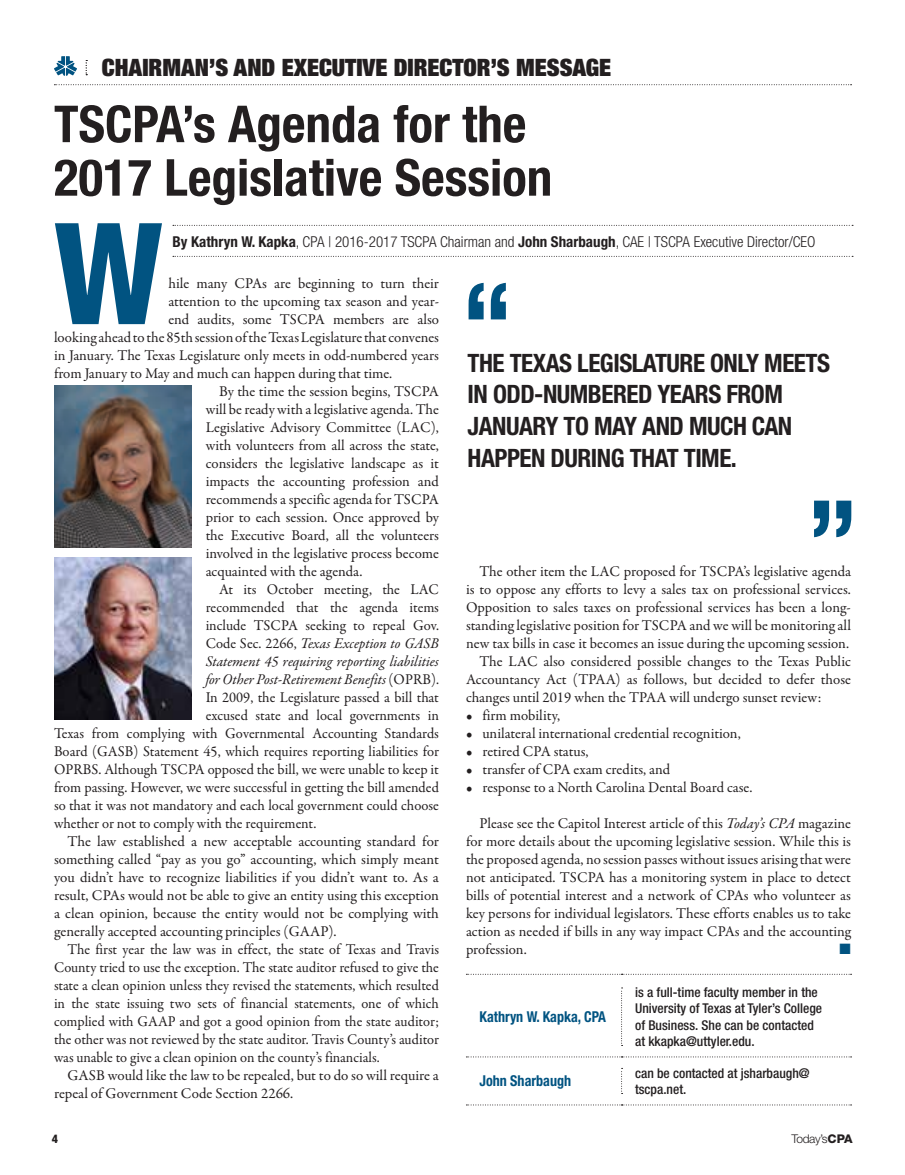
<style>
.page{position:relative;width:905px;height:1175px;background:#fff}
.page>*{position:absolute;margin:0;border:0;box-sizing:border-box;transform-origin:0 0}
.t1{font:800 condensed 141.3px "Helvetica Neue LT Std";color:#015381}
.t2{font:700 condensed 51px/53.6px "Helvetica Neue LT Std";color:#231f20}
.t3{font:700 condensed 25.35px/31.7px "Helvetica Neue LT Std";letter-spacing:-.02em;color:#231f20}
.t4{font:900 condensed 24px "Helvetica Neue LT Std";color:#231f20}
.t5{font:15px/18px "Garamond Premr Pro";color:#231f20;text-align:justify}
.t6{font:15px "Garamond Premr Pro";color:#231f20;scale:.96 1}
.t7{font:italic 15px "Garamond Premr Pro";letter-spacing:-.005em;color:#231f20}
.t8{font:300 condensed 15px "Helvetica Neue LT Std";color:#231f20}
.t9{font:700 condensed 15px "Helvetica Neue LT Std";color:#015381;scale:.94 1}
.t10{font:15px "Zapf Dingbats ITC";color:#015381}
.t11{font:500 condensed 13.5px/16.2px "Helvetica Neue LT Std";color:#231f20}
.t12{font:300 12px "Helvetica Neue LT Std";letter-spacing:-.04em;color:#231f20}
.t13{font:800 condensed 12px "Helvetica Neue LT Std";color:#231f20}
.s1{font-weight:700}
.s2{font-style:normal}
.s3{font-style:italic}
.s4{font-weight:800}
</style>
<div class="page">
<svg style="left:54px;top:84px;width:797px;height:1px"></svg>
<svg style="left:54px;top:56px;width:23px;height:20px"></svg>
<svg style="left:466px;top:1104px;width:385px;height:1px"></svg>
<svg style="left:466px;top:974px;width:385px;height:1px"></svg>
<svg style="left:621px;top:987px;width:1px;height:59px"></svg>
<svg style="left:621px;top:1068px;width:1px;height:26px"></svg>
<svg style="left:466px;top:1056px;width:385px;height:1px"></svg>
<svg style="left:173px;top:225px;width:680px;height:1px"></svg>
<svg style="left:173px;top:256px;width:680px;height:1px"></svg>
<img style="left:54px;top:386px;width:137px;height:162px">
<img style="left:54px;top:557px;width:137px;height:162px">
<svg style="left:468px;top:283px;width:38px;height:36px"></svg>
<svg style="left:814px;top:500px;width:37px;height:37px"></svg>
<h3 class="t4" style="left:102px;top:52px;width:511px">CHAIRMAN’S AND EXECUTIVE DIRECTOR’S MESSAGE</h3>
<h2 class="t2" style="left:54px;top:97px;width:499px">TSCPA’s Agenda for the<br>2017 Legislative Session</h2>
<h1 class="t1" style="left:54px;top:186px;width:110px">W</h1>
<p class="t8" style="left:172px;top:233px;width:644px"><span class="s1">By Kathryn W. Kapka</span>, CPA | 2016-2017 TSCPA Chairman and <span class="s1">John Sharbaugh</span>, CAE | TSCPA Executive Director/CEO</p>
<p class="t5" style="left:168px;top:275px;width:272px">hile many CPAs are beginning to turn their</p>
<p class="t5" style="left:168px;top:293px;width:272px">attention to the upcoming tax season and year-</p>
<p class="t5" style="left:168px;top:311px;width:272px">end audits, some TSCPA members are also</p>
<p class="t5" style="left:54px;top:329px;width:386px">looking ahead to the 85th session of the Texas Legislature that convenes</p>
<p class="t5" style="left:54px;top:347px;width:386px">in January. The Texas Legislature only meets in odd-numbered years</p>
<p class="t5" style="left:54px;top:365px;width:340px">from January to May and much can happen during that time.</p>
<p class="t5" style="left:219px;top:383px;width:221px">By the time the session begins, TSCPA</p>
<p class="t5" style="left:206px;top:401px;width:235px">will be ready with a legislative agenda. The</p>
<p class="t5" style="left:206px;top:419px;width:235px">Legislative Advisory Committee (LAC),</p>
<p class="t5" style="left:206px;top:437px;width:235px">with volunteers from all across the state,</p>
<p class="t5" style="left:206px;top:455px;width:235px">considers the legislative landscape as it</p>
<p class="t5" style="left:206px;top:473px;width:235px">impacts the accounting profession and</p>
<p class="t5" style="left:206px;top:491px;width:235px">recommends a specific agenda for TSCPA</p>
<p class="t5" style="left:206px;top:509px;width:235px">prior to each session. Once approved by</p>
<p class="t5" style="left:206px;top:527px;width:235px">the Executive Board, all the volunteers</p>
<p class="t5" style="left:206px;top:545px;width:235px">involved in the legislative process become</p>
<p class="t5" style="left:206px;top:563px;width:158px">acquainted with the agenda.</p>
<p class="t5" style="left:219px;top:581px;width:221px">At its October meeting, the LAC</p>
<p class="t5" style="left:206px;top:599px;width:235px">recommended that the agenda items</p>
<p class="t5" style="left:206px;top:617px;width:235px">include TSCPA seeking to repeal Gov.</p>
<p class="t7" style="left:206px;top:634px;width:235px"><span class="s2">Code Sec. 2266,</span> Texas Exception to GASB</p>
<p class="t7" style="left:206px;top:652px;width:235px">Statement 45 requiring reporting liabilities</p>
<p class="t7" style="left:206px;top:670px;width:235px">for Other Post-Retirement Benefits <span class="s2">(OPRB).</span></p>
<p class="t5" style="left:206px;top:689px;width:235px">In 2009, the Legislature passed a bill that</p>
<p class="t5" style="left:206px;top:707px;width:235px">excused state and local governments in</p>
<p class="t5" style="left:54px;top:725px;width:386px">Texas from complying with Governmental Accounting Standards</p>
<p class="t5" style="left:54px;top:743px;width:386px">Board (GASB) Statement 45, which requires reporting liabilities for</p>
<p class="t5" style="left:54px;top:761px;width:386px">OPRBS. Although TSCPA opposed the bill, we were unable to keep it</p>
<p class="t5" style="left:54px;top:779px;width:386px">from passing. However, we were successful in getting the bill amended</p>
<p class="t5" style="left:54px;top:797px;width:386px">so that it was not mandatory and each local government could choose</p>
<p class="t5" style="left:54px;top:815px;width:264px">whether or not to comply with the requirement.</p>
<p class="t5" style="left:68px;top:833px;width:373px">The law established a new acceptable accounting standard for</p>
<p class="t5" style="left:54px;top:851px;width:386px">something called “pay as you go” accounting, which simply meant</p>
<p class="t5" style="left:54px;top:869px;width:386px">you didn’t have to recognize liabilities if you didn’t want to. As a</p>
<p class="t5" style="left:54px;top:887px;width:386px">result, CPAs would not be able to give an entity using this exception</p>
<p class="t5" style="left:54px;top:905px;width:386px">a clean opinion, because the entity would not be complying with</p>
<p class="t5" style="left:54px;top:923px;width:284px">generally accepted accounting principles (GAAP).</p>
<p class="t6" style="left:68px;top:940px;width:388px">The first year the law was in effect, the state of Texas and Travis</p>
<p class="t6" style="left:54px;top:958px;width:402px">County tried to use the exception. The state auditor refused to give the</p>
<p class="t6" style="left:54px;top:976px;width:402px">state a clean opinion unless they revised the statements, which resulted</p>
<p class="t6" style="left:54px;top:994px;width:402px">in the state issuing two sets of financial statements, one of which</p>
<p class="t6" style="left:54px;top:1012px;width:402px">complied with GAAP and got a good opinion from the state auditor;</p>
<p class="t6" style="left:54px;top:1030px;width:402px">the other was not reviewed by the state auditor. Travis County’s auditor</p>
<p class="t6" style="left:54px;top:1048px;width:341px">was unable to give a clean opinion on the county’s financials.</p>
<p class="t5" style="left:68px;top:1067px;width:373px">GASB would like the law to be repealed, but to do so will require a</p>
<p class="t5" style="left:54px;top:1085px;width:241px">repeal of Government Code Section 2266.</p>
<h3 class="t3" style="left:467px;top:346px;width:364px">THE TEXAS LEGISLATURE ONLY MEETS<br>IN ODD-NUMBERED YEARS FROM<br>JANUARY TO MAY AND MUCH CAN<br>HAPPEN DURING THAT TIME.</h3>
<p class="t5" style="left:479px;top:563px;width:373px">The other item the LAC proposed for TSCPA’s legislative agenda</p>
<p class="t5" style="left:466px;top:581px;width:386px">is to oppose any efforts to levy a sales tax on professional services.</p>
<p class="t5" style="left:466px;top:599px;width:386px">Opposition to sales taxes on professional services has been a long-</p>
<p class="t5" style="left:466px;top:617px;width:386px">standing legislative position for TSCPA and we will be monitoring all</p>
<p class="t5" style="left:466px;top:635px;width:385px">new tax bills in case it becomes an issue during the upcoming session.</p>
<p class="t5" style="left:479px;top:653px;width:373px">The LAC also considered possible changes to the Texas Public</p>
<p class="t5" style="left:466px;top:671px;width:386px">Accountancy Act (TPAA) as follows, but decided to defer those</p>
<p class="t5" style="left:466px;top:689px;width:357px">changes until 2019 when the TPAA will undergo sunset review:</p>
<p class="t5" style="left:466px;top:707px;width:96px">• firm mobility,</p>
<p class="t5" style="left:466px;top:725px;width:276px">• unilateral international credential recognition,</p>
<p class="t5" style="left:466px;top:743px;width:124px">• retired CPA status,</p>
<p class="t5" style="left:466px;top:761px;width:206px">• transfer of CPA exam credits, and</p>
<p class="t5" style="left:466px;top:779px;width:288px">• response to a North Carolina Dental Board case.</p>
<p class="t5" style="left:466px;top:815px;width:386px;text-indent:13px">Please see the Capitol Interest article of this <span class="s3">Today’s CPA</span> magazine for more details about the upcoming legislative session. While this is the proposed agenda, no session passes without issues arising that were not anticipated. TSCPA has a monitoring system in place to detect bills of potential interest and a network of CPAs who volunteer as key persons for individual legislators. These efforts enables us to take action as needed if bills in any way impact CPAs and the accounting profession.</p>
<p class="t10" style="left:839px;top:942px;width:13px">■</p>
<p class="t11" style="left:635px;top:984px;width:189px">is a full-time faculty member in the University of Texas at Tyler’s College of Business. She can be contacted at kkapka@uttyler.edu.</p>
<p class="t9" style="left:479px;top:1007px;width:136px">Kathryn W. Kapka, CPA</p>
<p class="t9" style="left:479px;top:1071px;width:99px">John Sharbaugh</p>
<p class="t11" style="left:635px;top:1064px;width:176px">can be contacted at jsharbaugh@ tscpa.net.</p>
<p class="t13" style="left:52px;top:1131px;width:8px">4</p>
<p class="t12" style="left:791px;top:1131px;width:62px">Today’s<span class="s4">CPA</span></p>
</div>
